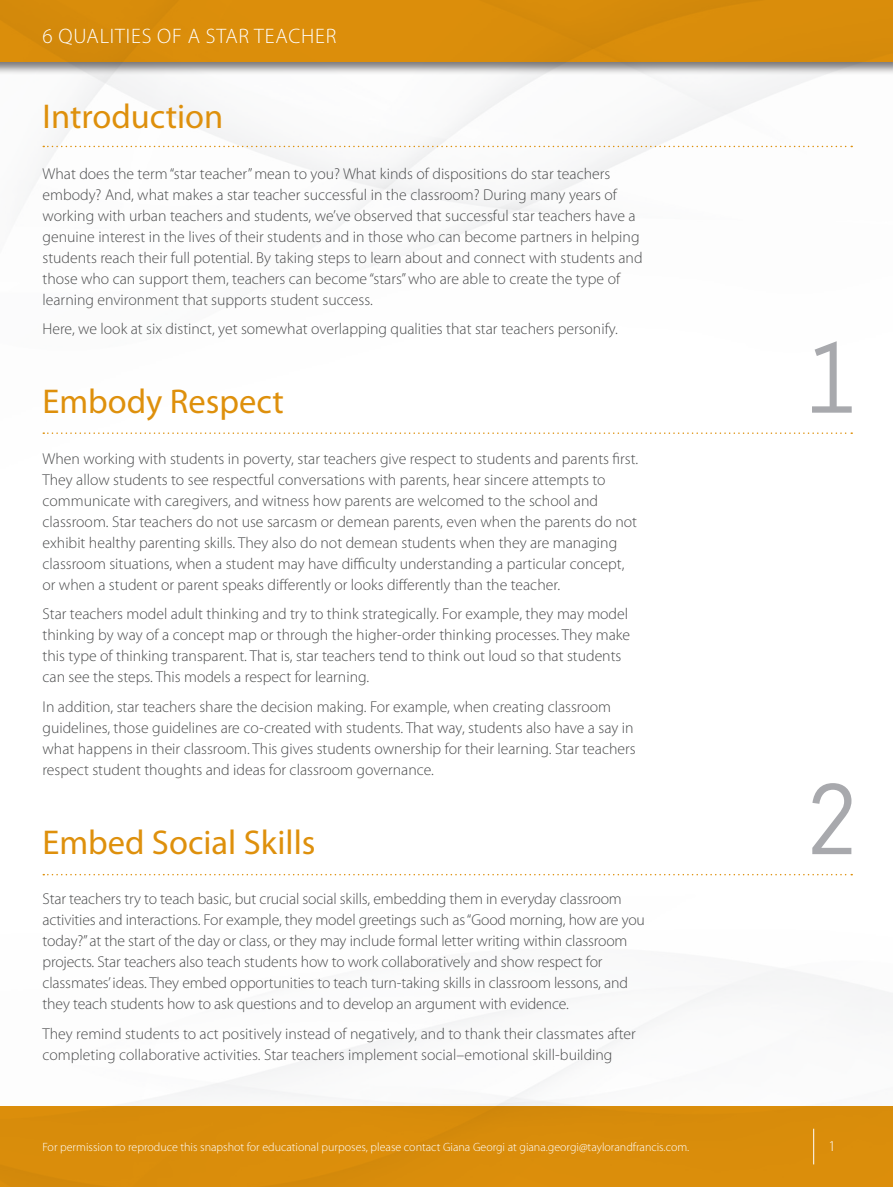
<style>
.page{position:relative;width:893px;height:1187px;background:#fff}
.page>*{position:absolute;margin:0;border:0;box-sizing:border-box;transform-origin:0 0}
.t1{font:105px "Orator Std";color:#a8a9ad}
.t2{font:34.5px "Myriad Pro";color:#de900c}
.t3{font:300 21px "Myriad Pro";letter-spacing:.04em;color:#fff}
.t4{font:300 15.75px/21px "Myriad Pro";color:#4b4c4d}
.t5{font:300 15px "Myriad Pro";color:#fff}
.t6{font:300 12px "Myriad Pro";color:#fff}
</style>
<div class="page">
<img style="left:30px;top:76px;width:863px;height:1030px">
<div style="left:0;top:1106px;width:893px;height:80px;background:#de900c"></div>
<div style="left:0;top:0;width:893px;height:76px;background:#231f20;opacity:.6"></div>
<div style="left:0;top:0;width:893px;height:62px;background:#de900c"></div>
<hr style="left:813px;top:1128px;width:1px;height:36px;background:#fff">
<svg style="left:43px;top:873px;width:809px;height:2px"></svg>
<svg style="left:43px;top:432px;width:809px;height:2px"></svg>
<svg style="left:43px;top:146px;width:809px;height:1px"></svg>
<h3 class="t3" style="left:43px;top:24px;width:295px">6 QUALITIES OF A STAR TEACHER</h3>
<h2 class="t2" style="left:43px;top:98px;width:182px">Introduction</h2>
<p class="t4" style="left:43px;top:163px;width:602px">What does the term “star teacher” mean to you? What kinds of dispositions do star teachers embody? And, what makes a star teacher successful in the classroom? During many years of working with urban teachers and students, we’ve observed that successful star teachers have a genuine interest in the lives of their students and in those who can become partners in helping students reach their full potential. By taking steps to learn about and connect with students and those who can support them, teachers can become “stars” who are able to create the type of learning environment that supports student success.</p>
<p class="t4" style="left:43px;top:319px;width:577px">Here, we look at six distinct, yet somewhat overlapping qualities that star teachers personify.</p>
<h2 class="t2" style="left:43px;top:382px;width:243px">Embody Respect</h2>
<p class="t4" style="left:43px;top:448px;width:597px">When working with students in poverty, star teachers give respect to students and parents first.<br>They allow students to see respectful conversations with parents, hear sincere attempts to communicate with caregivers, and witness how parents are welcomed to the school and classroom. Star teachers do not use sarcasm or demean parents, even when the parents do not exhibit healthy parenting skills. They also do not demean students when they are managing classroom situations, when a student may have difficulty understanding a particular concept, or when a student or parent speaks differently or looks differently than the teacher.</p>
<p class="t4" style="left:43px;top:603px;width:589px">Star teachers model adult thinking and try to think strategically. For example, they may model thinking by way of a concept map or through the higher-order thinking processes. They make this type of thinking transparent. That is, star teachers tend to think out loud so that students can see the steps. This models a respect for learning.</p>
<p class="t4" style="left:43px;top:696px;width:595px">In addition, star teachers share the decision making. For example, when creating classroom guidelines, those guidelines are co-created with students. That way, students also have a say in what happens in their classroom. This gives students ownership for their learning. Star teachers respect student thoughts and ideas for classroom governance.</p>
<h2 class="t2" style="left:43px;top:823px;width:274px">Embed Social Skills</h2>
<p class="t4" style="left:43px;top:888px;width:604px">Star teachers try to teach basic, but crucial social skills, embedding them in everyday classroom activities and interactions. For example, they model greetings such as “Good morning, how are you today?” at the start of the day or class, or they may include formal letter writing within classroom projects. Star teachers also teach students how to work collaboratively and show respect for classmates’ ideas. They embed opportunities to teach turn-taking skills in classroom lessons, and they teach students how to ask questions and to develop an argument with evidence.</p>
<p class="t4" style="left:43px;top:1023px;width:595px">They remind students to act positively instead of negatively, and to thank their classmates after completing collaborative activities. Star teachers implement social–emotional skill-building</p>
<h1 class="t1" style="left:800px;top:303px;width:64px">1</h1>
<h1 class="t1" style="left:800px;top:744px;width:64px">2</h1>
<p class="t6" style="left:43px;top:1140px;width:648px">For permission to reproduce this snapshot for educational purposes, please contact Giana Georgi at giana.georgi@taylorandfrancis.com.</p>
<p class="t5" style="left:828px;top:1137px;width:9px">1</p>
</div>
